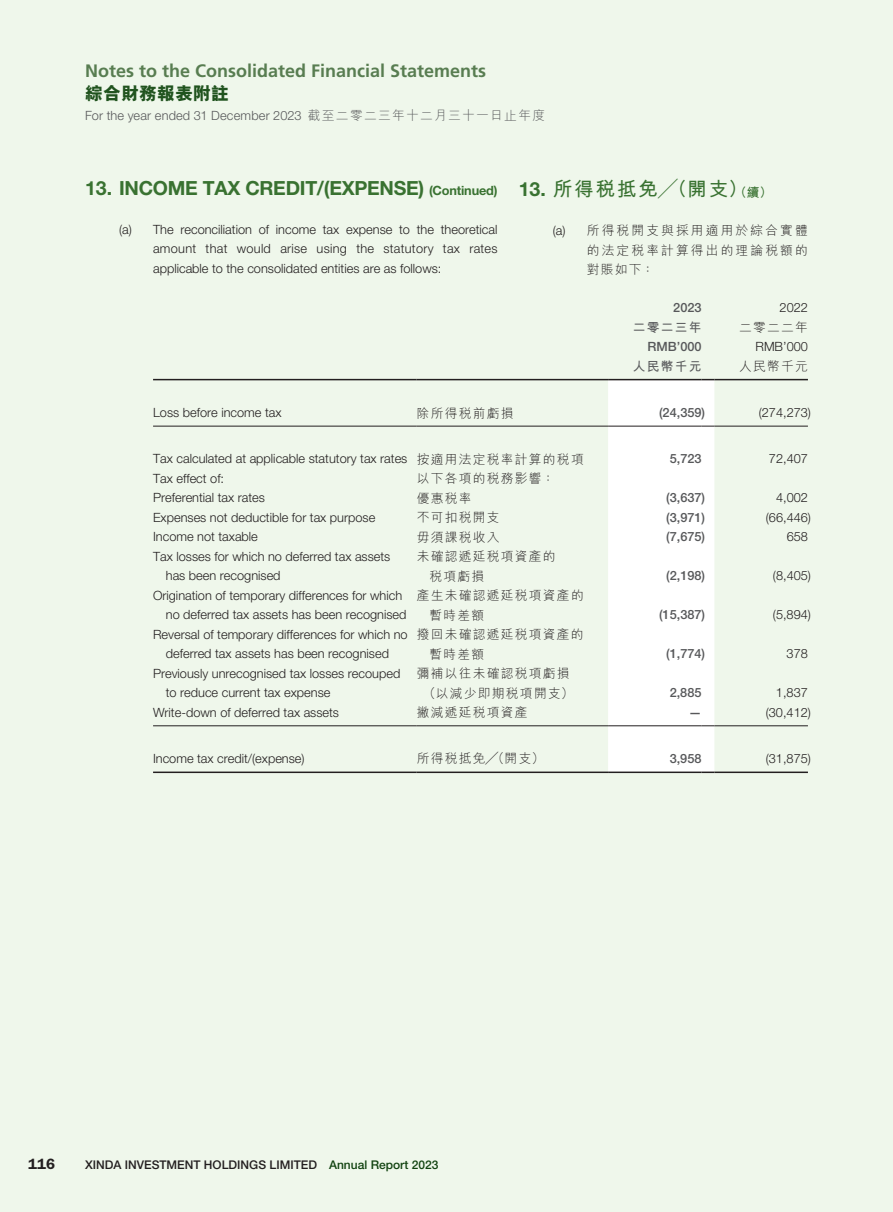
<style>
.page{position:relative;width:893px;height:1212px;background:#fff}
.page>*{position:absolute;margin:0;border:0;box-sizing:border-box;transform-origin:0 0}
.t1{font:700 19.5px "Helvetica Neue LT Std";letter-spacing:-.015em;color:#397231}
.t2{font:700 19.5px "M Hei HK";letter-spacing:.1em;color:#397231}
.t3{font:700 18px "Frutiger LT Std";color:#587d51}
.t4{font:800 18px "M Hei HK";color:#20531e}
.t5{font:600 15px "ITC Franklin Gothic Std";color:#231f20}
.t6{font:300 12.75px/19.5px "Helvetica Neue LT Std";color:#231f20}
.t7{font:300 12.75px/19.5px "M Hei HK";letter-spacing:.1em;color:#231f20}
.t8{font:500 12.75px "Helvetica Neue LT Std";color:#57585a}
.t9{font:300 12.75px "Helvetica Neue LT Std";letter-spacing:.015em;color:#57585a}
.t10{font:700 12.75px "M Hei HK";letter-spacing:.1em;color:#57585a}
.t11{font:500 12px "Helvetica Neue LT Std";color:#231f20}
.s1{font-family:"M Hei HK"}
.s2{font-size:12.75px}
.s3{font-family:"Helvetica Neue LT Std"}
.s4{color:#124311}
</style>
<div class="page">
<div style="left:0;top:0;width:892px;height:1212px;background:#eff7eb"></div>
<hr style="left:153px;top:426px;width:264px;height:1px;background:#231f20">
<hr style="left:417px;top:426px;width:191px;height:1px;background:#231f20">
<hr style="left:714px;top:426px;width:94px;height:1px;background:#231f20">
<hr style="left:153px;top:725px;width:264px;height:1px;background:#231f20">
<hr style="left:417px;top:725px;width:191px;height:1px;background:#231f20">
<hr style="left:714px;top:725px;width:94px;height:1px;background:#231f20">
<hr style="left:153px;top:771px;width:264px;height:2px;background:#231f20">
<hr style="left:417px;top:771px;width:191px;height:2px;background:#231f20">
<hr style="left:714px;top:771px;width:94px;height:2px;background:#231f20">
<hr style="left:153px;top:379px;width:264px;height:1px;background:#231f20">
<hr style="left:417px;top:379px;width:191px;height:1px;background:#231f20">
<div style="left:608px;top:379px;width:106px;height:394px;background:#fff"></div>
<hr style="left:714px;top:379px;width:94px;height:1px;background:#231f20">
<h2 class="t3" style="left:85px;top:60px;width:403px">Notes to the Consolidated Financial Statements</h2>
<h2 class="t4" style="left:85px;top:84px;width:145px">綜合財務報表附註</h2>
<p class="t9" style="left:85px;top:108px;width:462px">For the year ended 31 December 2023 <span class="s1">截至二零二三年十二月三十一日止年度</span></p>
<h1 class="t1" style="left:85px;top:176px;width:414px">13. INCOME TAX CREDIT/(EXPENSE) <span class="s2">(Continued)</span></h1>
<p class="t6" style="left:153px;top:219px;width:346px;text-align:justify;text-indent:-34px">(a) The reconciliation of income tax expense to the theoretical amount that would arise using the statutory tax rates applicable to the consolidated entities are as follows:</p>
<h1 class="t2" style="left:519px;top:175px;width:255px"><span class="s3">13.</span> 所得稅抵免╱（開支）<span class="s2">（續）</span></h1>
<p class="t7" style="left:587px;top:220px;width:223px;text-align:justify;text-indent:-34px"><span class="s3">(a)</span> 所得稅開支與採用適用於綜合實體的法定稅率計算得出的理論稅額的對賬如下：</p>
<p class="t8" style="left:673px;top:300px;width:30px">2023</p>
<p class="t6" style="left:780px;top:297px;width:30px">2022</p>
<p class="t10" style="left:633px;top:318px;width:70px">二零二三年</p>
<p class="t7" style="left:739px;top:317px;width:70px">二零二二年</p>
<p class="t8" style="left:647px;top:339px;width:56px">RMB’000</p>
<p class="t6" style="left:755px;top:336px;width:54px">RMB’000</p>
<p class="t10" style="left:633px;top:357px;width:70px">人民幣千元</p>
<p class="t7" style="left:739px;top:356px;width:70px">人民幣千元</p>
<p class="t6" style="left:153px;top:403px;width:130px">Loss before income tax</p>
<p class="t7" style="left:417px;top:403px;width:98px">除所得稅前虧損</p>
<p class="t8" style="left:659px;top:405px;width:48px">(24,359)</p>
<p class="t6" style="left:759px;top:403px;width:54px">(274,273)</p>
<p class="t6" style="left:153px;top:449px;width:432px">Tax calculated at applicable statutory tax rates <span class="s1">按適用法定稅率計算的稅項</span></p>
<p class="t8" style="left:670px;top:451px;width:33px">5,723</p>
<p class="t6" style="left:769px;top:449px;width:40px">72,407</p>
<p class="t6" style="left:153px;top:468px;width:73px">Tax effect of:</p>
<p class="t7" style="left:417px;top:469px;width:139px">以下各項的稅務影響：</p>
<p class="t6" style="left:153px;top:488px;width:113px">Preferential tax rates</p>
<p class="t7" style="left:417px;top:488px;width:56px">優惠稅率</p>
<p class="t8" style="left:666px;top:490px;width:40px">(3,637)</p>
<p class="t6" style="left:776px;top:488px;width:33px">4,002</p>
<p class="t6" style="left:153px;top:507px;width:224px">Expenses not deductible for tax purpose</p>
<p class="t7" style="left:417px;top:508px;width:84px">不可扣稅開支</p>
<p class="t8" style="left:666px;top:510px;width:40px">(3,971)</p>
<p class="t6" style="left:766px;top:507px;width:47px">(66,446)</p>
<p class="t6" style="left:153px;top:527px;width:106px">Income not taxable</p>
<p class="t7" style="left:417px;top:527px;width:84px">毋須課稅收入</p>
<p class="t8" style="left:666px;top:529px;width:40px">(7,675)</p>
<p class="t6" style="left:787px;top:527px;width:23px">658</p>
<p class="t6" style="left:166px;top:546px;width:226px;text-indent:-13px">Tax losses for which no deferred tax assets has been recognised</p>
<p class="t7" style="left:429px;top:547px;width:128px;text-indent:-13px">未確認遞延稅項資產的稅項虧損</p>
<p class="t8" style="left:666px;top:568px;width:40px">(2,198)</p>
<p class="t6" style="left:773px;top:566px;width:40px">(8,405)</p>
<p class="t6" style="left:166px;top:585px;width:242px;text-indent:-13px">Origination of temporary differences for which no deferred tax assets has been recognised</p>
<p class="t7" style="left:429px;top:586px;width:156px;text-indent:-13px">產生未確認遞延稅項資產的暫時差額</p>
<p class="t6" style="left:153px;top:624px;width:256px;text-align:center">Reversal of temporary differences for which no deferred tax assets has been recognised</p>
<p class="t7" style="left:429px;top:625px;width:156px;text-indent:-13px">撥回未確認遞延稅項資產的暫時差額</p>
<p class="t6" style="left:166px;top:663px;width:236px;text-indent:-13px">Previously unrecognised tax losses recouped to reduce current tax expense</p>
<p class="t7" style="left:417px;top:664px;width:158px;text-align:center">彌補以往未確認稅項虧損（以減少即期稅項開支）</p>
<p class="t8" style="left:659px;top:607px;width:48px">(15,387)</p>
<p class="t6" style="left:773px;top:605px;width:40px">(5,894)</p>
<p class="t8" style="left:666px;top:646px;width:40px">(1,774)</p>
<p class="t6" style="left:787px;top:644px;width:23px">378</p>
<p class="t8" style="left:670px;top:685px;width:33px">2,885</p>
<p class="t6" style="left:776px;top:683px;width:33px">1,837</p>
<p class="t6" style="left:153px;top:702px;width:188px">Write-down of deferred tax assets</p>
<p class="t7" style="left:417px;top:703px;width:112px">撇減遞延稅項資產</p>
<p class="t8" style="left:689px;top:705px;width:14px">—</p>
<p class="t6" style="left:766px;top:702px;width:47px">(30,412)</p>
<p class="t6" style="left:153px;top:748px;width:153px">Income tax credit/(expense)</p>
<p class="t7" style="left:417px;top:749px;width:129px">所得稅抵免╱（開支）</p>
<p class="t8" style="left:670px;top:751px;width:33px">3,958</p>
<p class="t6" style="left:766px;top:748px;width:47px">(31,875)</p>
<p class="t5" style="left:28px;top:1155px;width:29px">116</p>
<p class="t11" style="left:85px;top:1157px;width:355px">XINDA INVESTMENT HOLDINGS LIMITED <span class="s4">Annual Report 2023</span></p>
</div>
